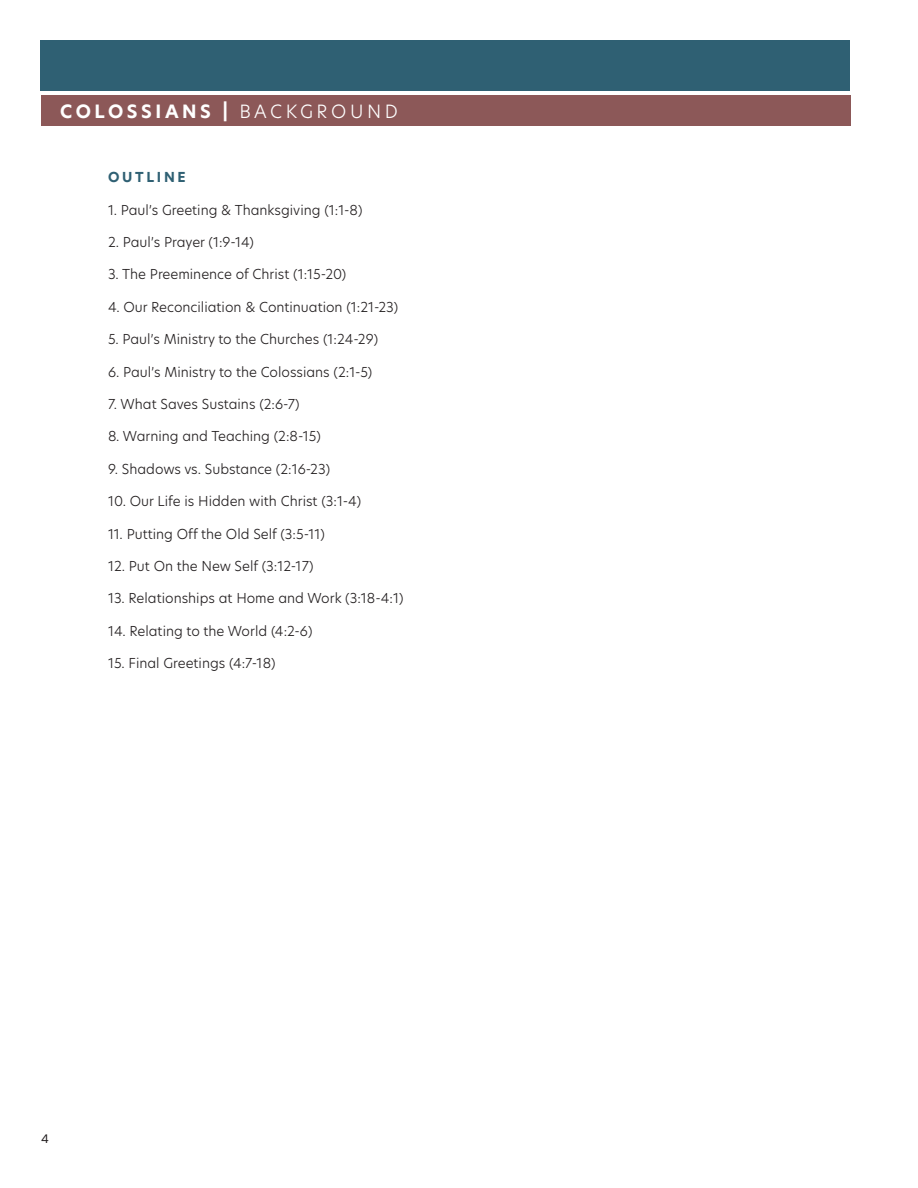
<style>
.page{position:relative;width:918px;height:1188px;background:#fff}
.page>*{position:absolute;margin:0;border:0;box-sizing:border-box;transform-origin:0 0}
.t1{font:700 18px "New Hero";letter-spacing:.2em;color:#fff}
.t2{font:300 13.5px "New Hero";color:#231f20}
.t3{font:700 13.5px "New Hero";letter-spacing:.2em;color:#2f6073}
.t4{font:12px "Poppins";color:#231f20}
.s1{font-weight:300}
</style>
<div class="page">
<div style="left:41px;top:95px;width:809px;height:30px;background:#8c5858"></div>
<div style="left:41px;top:40px;width:809px;height:51px;background:#2f6073"></div>
<p class="t1" style="left:60px;top:99px;width:339px">COLOSSIANS | <span class="s1">BACKGROUND</span></p>
<p class="t3" style="left:108px;top:168px;width:79px">OUTLINE</p>
<p class="t2" style="left:108px;top:200px;width:256px">1. Paul’s Greeting &amp; Thanksgiving (1:1-8)</p>
<p class="t2" style="left:108px;top:233px;width:148px">2. Paul’s Prayer (1:9-14)</p>
<p class="t2" style="left:108px;top:265px;width:240px">3. The Preeminence of Christ (1:15-20)</p>
<p class="t2" style="left:108px;top:298px;width:292px">4. Our Reconciliation &amp; Continuation (1:21-23)</p>
<p class="t2" style="left:108px;top:330px;width:272px">5. Paul’s Ministry to the Churches (1:24-29)</p>
<p class="t2" style="left:108px;top:362px;width:266px">6. Paul’s Ministry to the Colossians (2:1-5)</p>
<p class="t2" style="left:108px;top:395px;width:193px">7. What Saves Sustains (2:6-7)</p>
<p class="t2" style="left:108px;top:427px;width:215px">8. Warning and Teaching (2:8-15)</p>
<p class="t2" style="left:108px;top:460px;width:224px">9. Shadows vs. Substance (2:16-23)</p>
<p class="t2" style="left:108px;top:492px;width:255px">10. Our Life is Hidden with Christ (3:1-4)</p>
<p class="t2" style="left:108px;top:524px;width:218px">11. Putting Off the Old Self (3:5-11)</p>
<p class="t2" style="left:108px;top:557px;width:207px">12. Put On the New Self (3:12-17)</p>
<p class="t2" style="left:108px;top:589px;width:297px">13. Relationships at Home and Work (3:18-4:1)</p>
<p class="t2" style="left:108px;top:622px;width:206px">14. Relating to the World (4:2-6)</p>
<p class="t2" style="left:108px;top:654px;width:169px">15. Final Greetings (4:7-18)</p>
<p class="t4" style="left:41px;top:1131px;width:9px">4</p>
</div>
